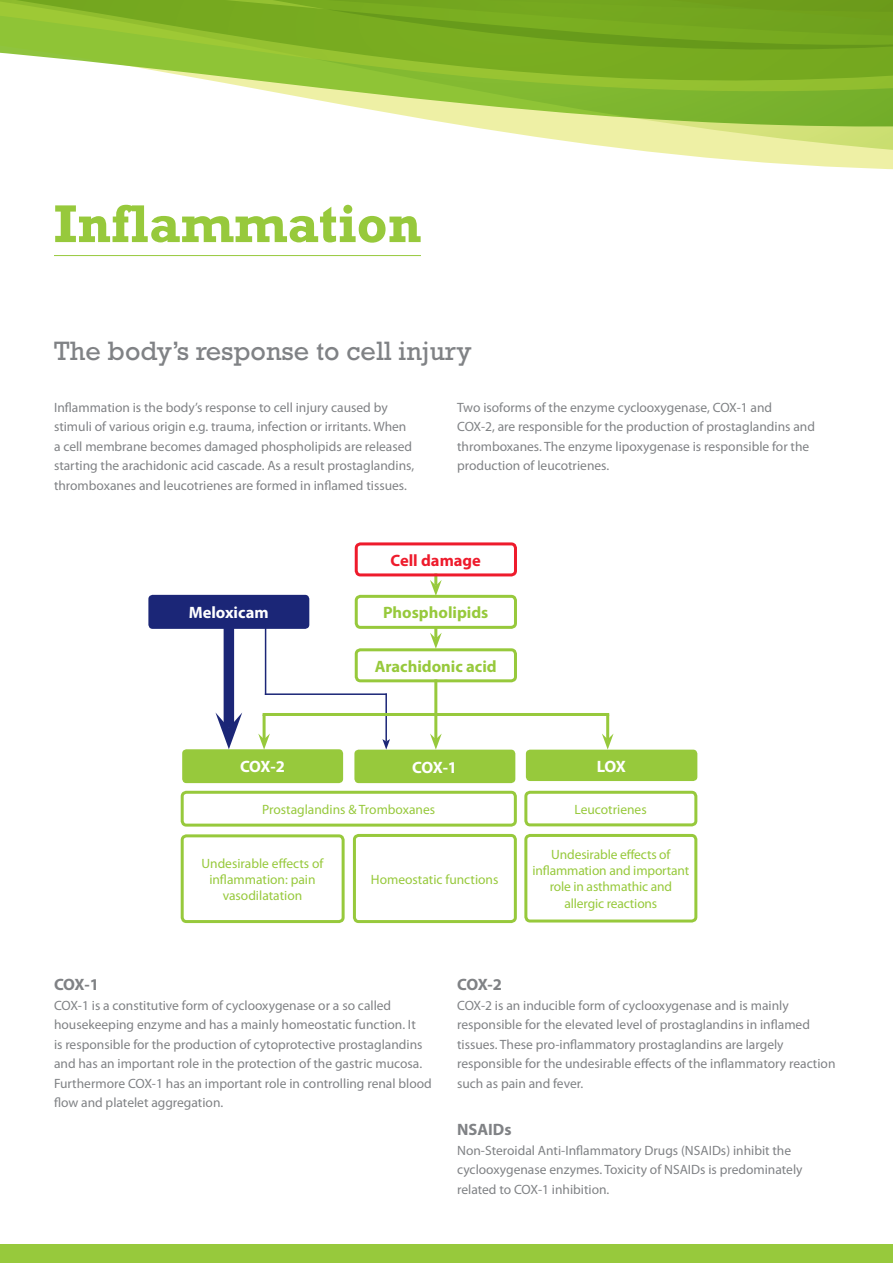
<style>
.page{position:relative;width:893px;height:1263px;background:#fff}
.page>*{position:absolute;margin:0;border:0;box-sizing:border-box;transform-origin:0 0}
.t1{font:700 54px "Rockwell";color:#97c93c}
.t2{font:27px "Rockwell Std";color:#808285}
.t3{font:700 16.5px "Myriad Pro";color:#97c93c}
.t4{font:700 16.5px "Myriad Pro";letter-spacing:-.01em;color:#fff}
.t5{font:700 16.5px "Myriad Pro";color:#808285}
.t6{font:700 16.5px "Myriad Pro";color:#ee1b2c}
.t7{font:13.5px/19.5px "Myriad Pro";color:#808285}
.t8{font:13.5px/16.2px "Myriad Pro";color:#97c93c;text-align:center}
</style>
<div class="page">
<svg style="left:0;top:0;width:893px;height:170px"></svg>
<div style="left:0;top:1245px;width:893px;height:18px;background:#97c93c"></div>
<div style="left:355px;top:648px;width:162px;height:34px;border:3px solid #97c93c;border-radius:4px"></div>
<div style="left:355px;top:595px;width:162px;height:34px;border:3px solid #97c93c;border-radius:4px"></div>
<svg style="left:430px;top:576px;width:12px;height:20px"></svg>
<svg style="left:430px;top:626px;width:12px;height:23px"></svg>
<hr style="left:434px;top:679px;width:3px;height:60px;background:#97c93c">
<svg style="left:430px;top:733px;width:12px;height:17px"></svg>
<hr style="left:385px;top:693px;width:2px;height:48px;background:#1b2677">
<svg style="left:382px;top:739px;width:8px;height:11px"></svg>
<hr style="left:606px;top:714px;width:3px;height:25px;background:#97c93c">
<svg style="left:602px;top:733px;width:12px;height:17px"></svg>
<hr style="left:263px;top:714px;width:3px;height:25px;background:#97c93c">
<svg style="left:258px;top:733px;width:12px;height:16px"></svg>
<hr style="left:54px;top:255px;width:367px;height:1px;background:#97c93c">
<div style="left:355px;top:542px;width:162px;height:34px;border:3px solid #ee1b2c;border-radius:4px"></div>
<div style="left:524px;top:791px;width:173px;height:35px;border:3px solid #97c93c;border-radius:4px"></div>
<div style="left:526px;top:750px;width:171px;height:31px;background:#97c93c;border-radius:4px"></div>
<div style="left:354px;top:750px;width:161px;height:33px;background:#97c93c;border-radius:4px"></div>
<div style="left:524px;top:834px;width:173px;height:88px;border:3px solid #97c93c;border-radius:4px"></div>
<div style="left:353px;top:834px;width:164px;height:89px;border:3px solid #97c93c;border-radius:4px"></div>
<div style="left:181px;top:791px;width:336px;height:36px;border:3px solid #97c93c;border-radius:4px"></div>
<div style="left:181px;top:834px;width:164px;height:89px;border:3px solid #97c93c;border-radius:4px"></div>
<div style="left:182px;top:749px;width:161px;height:34px;background:#97c93c;border-radius:4px"></div>
<hr style="left:264px;top:713px;width:344px;height:3px;background:#97c93c">
<hr style="left:266px;top:693px;width:120px;height:2px;background:#1b2677">
<hr style="left:265px;top:612px;width:1px;height:82px;background:#1b2677">
<div style="left:148px;top:595px;width:161px;height:34px;background:#1b2677;border-radius:4px"></div>
<div style="left:224px;top:627px;width:10px;height:101px;background:#1b2677"></div>
<svg style="left:215px;top:712px;width:27px;height:37px"></svg>
<p class="t1" style="left:54px;top:191px;width:369px">Inflammation</p>
<p class="t2" style="left:54px;top:335px;width:419px">The body’s response to cell injury</p>
<p class="t7" style="left:54px;top:398px;width:362px">Inflammation is the body’s response to cell injury caused by stimuli of various origin e.g. trauma, infection or irritants. When a cell membrane becomes damaged phospholipids are released starting the arachidonic acid cascade. As a result prostaglandins, thromboxanes and leucotrienes are formed in inflamed tissues.</p>
<p class="t7" style="left:457px;top:398px;width:359px">Two isoforms of the enzyme cyclooxygenase, COX-1 and<br>COX-2, are responsible for the production of prostaglandins and thromboxanes. The enzyme lipoxygenase is responsible for the production of leucotrienes.</p>
<p class="t4" style="left:189px;top:603px;width:81px">Meloxicam</p>
<p class="t4" style="left:240px;top:757px;width:46px">COX-2</p>
<p class="t6" style="left:390px;top:551px;width:92px">Cell damage</p>
<p class="t3" style="left:383px;top:603px;width:107px">Phospholipids</p>
<p class="t3" style="left:375px;top:657px;width:123px">Arachidonic acid</p>
<p class="t4" style="left:412px;top:758px;width:46px">COX-1</p>
<p class="t4" style="left:597px;top:757px;width:31px">LOX</p>
<p class="t8" style="left:262px;top:801px;width:174px">Prostaglandins &amp; Tromboxanes</p>
<p class="t8" style="left:201px;top:855px;width:123px">Undesirable effects of inflammation: pain</p>
<p class="t8" style="left:223px;top:888px;width:81px">vasodilatation</p>
<p class="t8" style="left:371px;top:871px;width:129px">Homeostatic functions</p>
<p class="t8" style="left:574px;top:801px;width:74px">Leucotrienes</p>
<p class="t8" style="left:532px;top:847px;width:158px">Undesirable effects of inflammation and important role in asthmathic and allergic reactions</p>
<p class="t5" style="left:54px;top:976px;width:46px">COX-1</p>
<p class="t7" style="left:54px;top:996px;width:379px">COX-1 is a constitutive form of cyclooxygenase or a so called housekeeping enzyme and has a mainly homeostatic function. It<br>is responsible for the production of cytoprotective prostaglandins and has an important role in the protection of the gastric mucosa.<br>Furthermore COX-1 has an important role in controlling renal blood flow and platelet aggregation.</p>
<p class="t5" style="left:457px;top:976px;width:46px">COX-2</p>
<p class="t7" style="left:457px;top:996px;width:380px">COX-2 is an inducible form of cyclooxygenase and is mainly responsible for the elevated level of prostaglandins in inflamed tissues. These pro-inflammatory prostaglandins are largely responsible for the undesirable effects of the inflammatory reaction such as pain and fever.</p>
<p class="t5" style="left:457px;top:1120px;width:56px">NSAIDs</p>
<p class="t7" style="left:457px;top:1140px;width:347px">Non-Steroidal Anti-Inflammatory Drugs (NSAIDs) inhibit the cyclooxygenase enzymes. Toxicity of NSAIDs is predominately related to COX-1 inhibition.</p>
</div>
